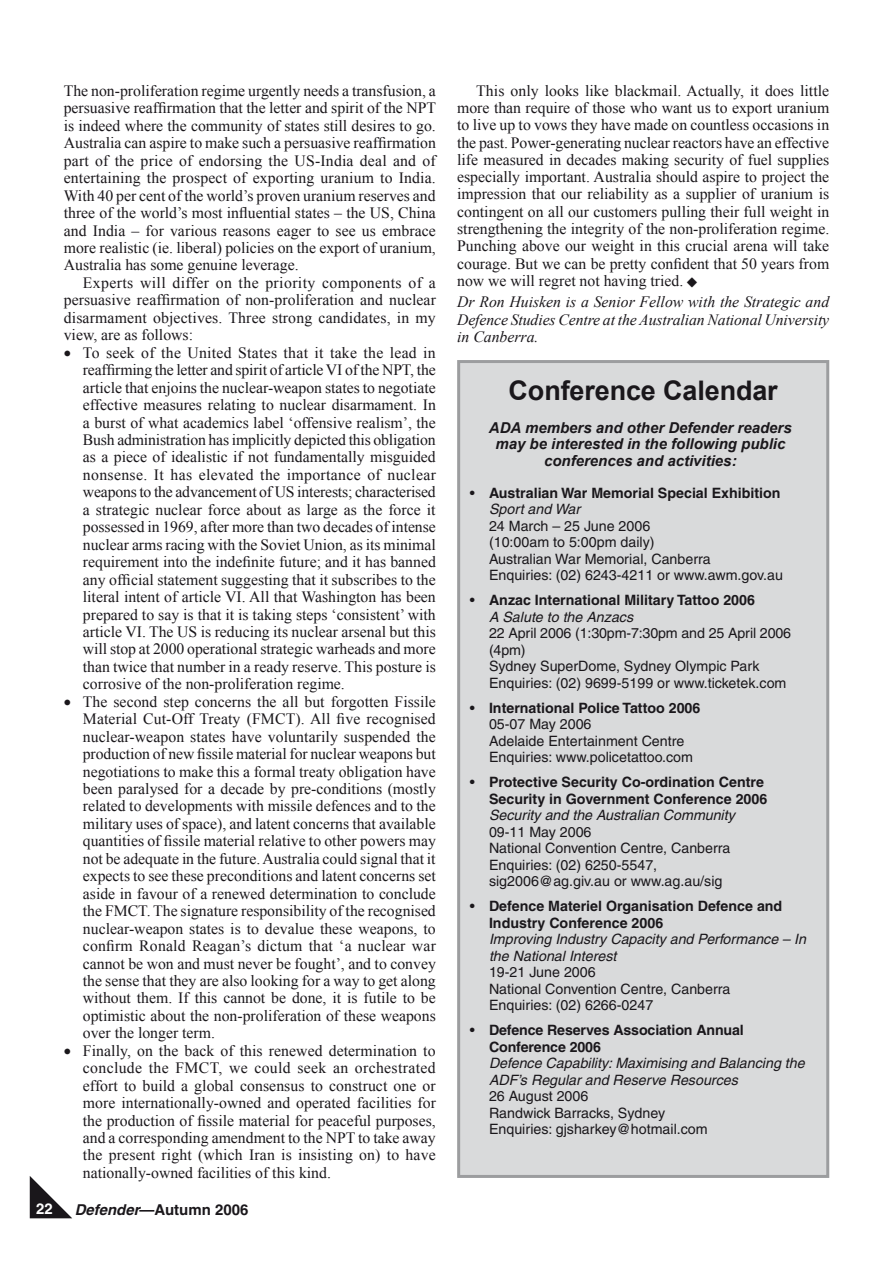
<style>
.page{position:relative;width:893px;height:1263px;background:#fff}
.page>*{position:absolute;margin:0;border:0;box-sizing:border-box;transform-origin:0 0}
.t1{font:700 27px "Arial";letter-spacing:-.005em;color:#1a171b}
.t2{font:15.75px/17.4px "Times New Roman";color:#1a171b;text-align:justify}
.t3{font:italic 15.75px/17.2px "Times New Roman";letter-spacing:-.005em;color:#1a171b;text-align:justify}
.t4{font:italic 700 15px/16.5px "Arial";color:#1a171b;text-align:center}
.t5{font:700 15px "Helvetica";color:#1a171b}
.t6{font:700 15px "Helvetica";color:#fff}
.t7{font:14.25px/16.5px "Helvetica";color:#1a171b}
.t8{font:700 14.25px/16.5px "Helvetica";color:#1a171b}
.t9{font:italic 14.25px/16.5px "Helvetica";color:#1a171b}
.s1{font-style:italic}
.s2{font-weight:400}
.s3{font-weight:400;font-style:italic}
.s4{font-weight:700}
</style>
<div class="page">
<svg style="left:30px;top:1176px;width:42px;height:42px"></svg>
<div style="left:459px;top:362px;width:369px;height:814px;background:#d9dadb"></div>
<div style="left:457px;top:360px;width:372px;height:818px;border:3px solid #9c9d9f"></div>
<p class="t2" style="left:64px;top:82px;width:374px">The non-proliferation regime urgently needs a transfusion, a persuasive reaffirmation that the letter and spirit of the NPT is indeed where the community of states still desires to go.<br>Australia can aspire to make such a persuasive reaffirmation part of the price of endorsing the US-India deal and of entertaining the prospect of exporting uranium to India.<br>With 40 per cent of the world’s proven uranium reserves and three of the world’s most influential states – the US, China and India – for various reasons eager to see us embrace more realistic (ie. liberal) policies on the export of uranium, Australia has some genuine leverage.</p>
<p class="t2" style="left:64px;top:274px;width:374px;text-indent:19px">Experts will differ on the priority components of a persuasive reaffirmation of non-proliferation and nuclear disarmament objectives. Three strong candidates, in my view, are as follows:</p>
<p class="t2" style="left:83px;top:343px;width:355px;text-indent:-19px">• To seek of the United States that it take the lead in reaffirming the letter and spirit of article VI of the NPT, the article that enjoins the nuclear-weapon states to negotiate effective measures relating to nuclear disarmament. In a burst of what academics label ‘offensive realism’, the Bush administration has implicitly depicted this obligation as a piece of idealistic if not fundamentally misguided nonsense. It has elevated the importance of nuclear weapons to the advancement of US interests; characterised a strategic nuclear force about as large as the force it possessed in 1969, after more than two decades of intense nuclear arms racing with the Soviet Union, as its minimal requirement into the indefinite future; and it has banned any official statement suggesting that it subscribes to the literal intent of article VI. All that Washington has been prepared to say is that it is taking steps ‘consistent’ with article VI. The US is reducing its nuclear arsenal but this will stop at 2000 operational strategic warheads and more than twice that number in a ready reserve. This posture is corrosive of the non-proliferation regime.</p>
<p class="t2" style="left:83px;top:692px;width:355px;text-indent:-19px">• The second step concerns the all but forgotten Fissile Material Cut-Off Treaty (FMCT). All five recognised nuclear-weapon states have voluntarily suspended the production of new fissile material for nuclear weapons but negotiations to make this a formal treaty obligation have been paralysed for a decade by pre-conditions (mostly related to developments with missile defences and to the military uses of space), and latent concerns that available quantities of fissile material relative to other powers may not be adequate in the future. Australia could signal that it expects to see these preconditions and latent concerns set aside in favour of a renewed determination to conclude the FMCT. The signature responsibility of the recognised nuclear-weapon states is to devalue these weapons, to confirm Ronald Reagan’s dictum that ‘a nuclear war cannot be won and must never be fought’, and to convey the sense that they are also looking for a way to get along without them. If this cannot be done, it is futile to be optimistic about the non-proliferation of these weapons over the longer term.</p>
<p class="t2" style="left:83px;top:1041px;width:355px;text-indent:-19px">• Finally, on the back of this renewed determination to conclude the FMCT, we could seek an orchestrated effort to build a global consensus to construct one or more internationally-owned and operated facilities for the production of fissile material for peaceful purposes, and a corresponding amendment to the NPT to take away the present right (which Iran is insisting on) to have nationally-owned facilities of this kind.</p>
<p class="t6" style="left:36px;top:1199px;width:18px">22</p>
<p class="t5" style="left:75px;top:1200px;width:175px"><span class="s1">Defender</span>—Autumn 2006</p>
<p class="t2" style="left:457px;top:82px;width:374px;text-indent:19px">This only looks like blackmail. Actually, it does little more than require of those who want us to export uranium to live up to vows they have made on countless occasions in the past. Power-generating nuclear reactors have an effective life measured in decades making security of fuel supplies especially important. Australia should aspire to project the impression that our reliability as a supplier of uranium is contingent on all our customers pulling their full weight in strengthening the integrity of the non-proliferation regime.<br>Punching above our weight in this crucial arena will take courage. But we can be pretty confident that 50 years from now we will regret not having tried.</p>
<p class="t3" style="left:457px;top:293px;width:374px">Dr Ron Huisken is a Senior Fellow with the Strategic and Defence Studies Centre at the Australian National University in Canberra.</p>
<h1 class="t1" style="left:509px;top:372px;width:271px">Conference Calendar</h1>
<p class="t4" style="left:489px;top:419px;width:304px">ADA members and other Defender readers may be interested in the following public conferences and activities:</p>
<p class="t8" style="left:489px;top:484px;width:293px;text-indent:-19px"><span class="s2">•</span> Australian War Memorial Special Exhibition<br><span class="s3">Sport and War</span></p>
<p class="t7" style="left:489px;top:517px;width:295px">24 March – 25 June 2006<br>(10:00am to 5:00pm daily)<br>Australian War Memorial, Canberra<br>Enquiries: (02) 6243-4211 or www.awm.gov.au</p>
<p class="t8" style="left:489px;top:591px;width:268px;text-indent:-19px"><span class="s2">•</span> Anzac International Military Tattoo 2006<br><span class="s3">A Salute to the Anzacs</span></p>
<p class="t7" style="left:489px;top:625px;width:304px">22 April 2006 (1:30pm-7:30pm and 25 April 2006 (4pm)<br>Sydney SuperDome, Sydney Olympic Park Enquiries: (02) 9699-5199 or www.ticketek.com</p>
<p class="t7" style="left:489px;top:699px;width:213px;text-indent:-19px">• <span class="s4">International Police Tattoo 2006<br></span>05-07 May 2006<br>Adelaide Entertainment Centre<br>Enquiries: www.policetattoo.com</p>
<p class="t8" style="left:470px;top:774px;width:299px;text-align:right"><span class="s2">•</span> Protective Security Co-ordination Centre<br>Security in Government Conference 2006</p>
<p class="t9" style="left:489px;top:807px;width:247px">Security and the Australian Community</p>
<p class="t7" style="left:489px;top:823px;width:243px">09-11 May 2006<br>National Convention Centre, Canberra<br>Enquiries: (02) 6250-5547, sig2006@ag.giv.au or www.ag.au/sig</p>
<p class="t8" style="left:489px;top:898px;width:295px;text-indent:-19px"><span class="s2">•</span> Defence Materiel Organisation Defence and<br>Industry Conference 2006</p>
<p class="t9" style="left:489px;top:931px;width:319px">Improving Industry Capacity and Performance – In the National Interest</p>
<p class="t7" style="left:489px;top:964px;width:243px">19-21 June 2006<br>National Convention Centre, Canberra<br>Enquiries: (02) 6266-0247</p>
<p class="t8" style="left:489px;top:1022px;width:256px;text-indent:-19px"><span class="s2">•</span> Defence Reserves Association Annual<br>Conference 2006</p>
<p class="t9" style="left:489px;top:1055px;width:317px">Defence Capability: Maximising and Balancing the<br>ADF’s Regular and Reserve Resources</p>
<p class="t7" style="left:489px;top:1088px;width:220px">26 August 2006<br>Randwick Barracks, Sydney<br>Enquiries: gjsharkey@hotmail.com</p>
</div>
